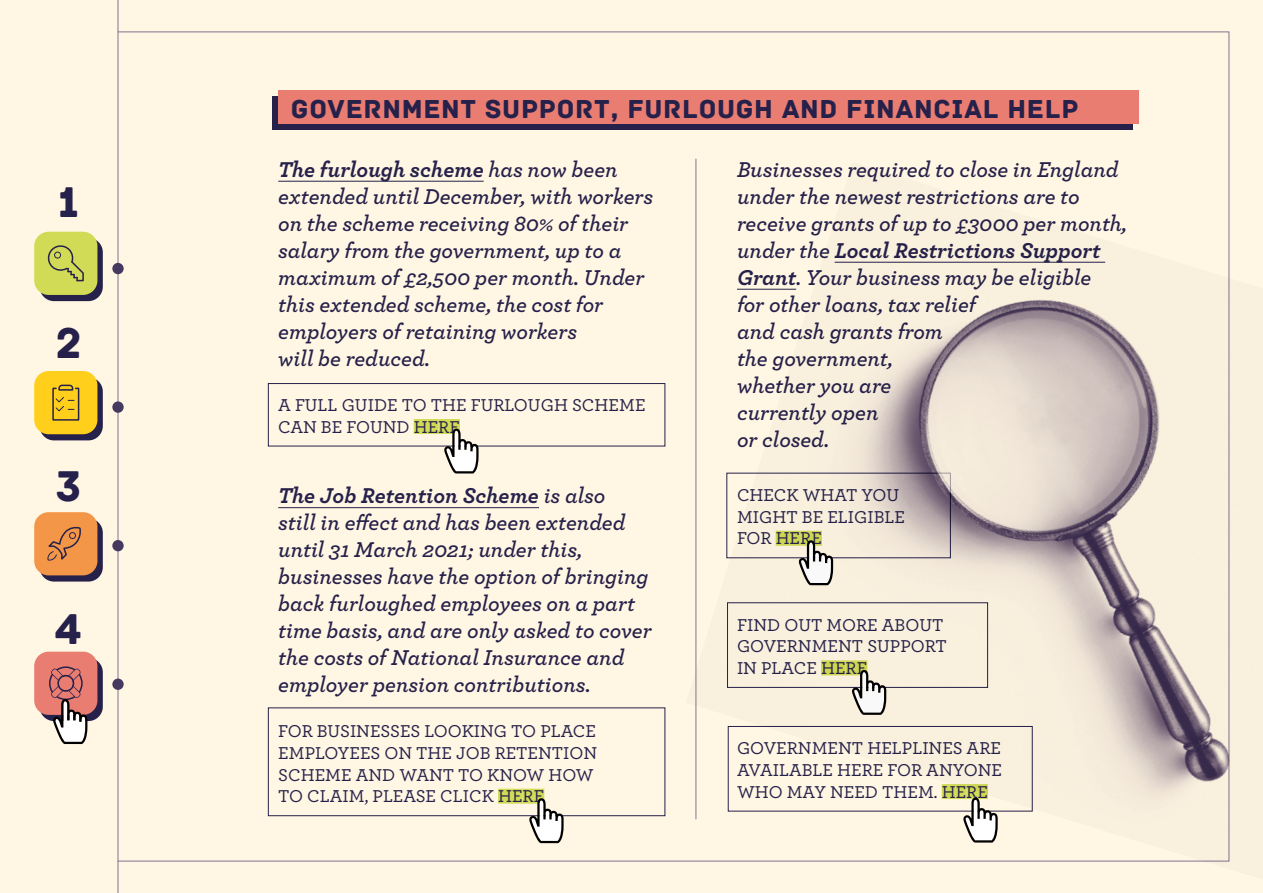
<style>
.page{position:relative;width:1263px;height:893px;background:#fff6e3}
.page>*{position:absolute;margin:0;border:0;box-sizing:border-box;transform-origin:0 0}
.t1{font:45.3px "Archive";color:#26214a}
.t2{font:27.3px "Archive";letter-spacing:.025em;color:#26214a}
.t3{font:italic 600 22.5px/27px "Archer";color:#26214a}
.t4{font:500 18px/21.6px "Archer";color:#26214a}
.s1{font-weight:700}
</style>
<div class="page">
<hr style="left:118px;top:0;width:1px;height:893px;background:#827592">
<div style="left:272px;top:96px;width:860px;height:34px;background:#26214a"></div>
<div style="left:278px;top:91px;width:861px;height:33px;background:#ea7d72"></div>
<hr style="left:278px;top:181px;width:206px;height:1px;background:#26214a">
<hr style="left:278px;top:507px;width:261px;height:1px;background:#26214a">
<img style="left:686px;top:162px;width:577px;height:718px">
<svg style="left:40px;top:377px;width:63px;height:63px"></svg>
<div style="left:34px;top:371px;width:63px;height:63px;background:#ffcf1b;border-radius:14px"></div>
<svg style="left:40px;top:518px;width:63px;height:64px"></svg>
<div style="left:34px;top:512px;width:63px;height:63px;background:#f49648;border-radius:14px"></div>
<div style="left:40px;top:238px;width:63px;height:63px;background:#26214a;border-radius:14px"></div>
<div style="left:34px;top:232px;width:63px;height:63px;background:#d2db56;border-radius:14px"></div>
<svg style="left:40px;top:658px;width:63px;height:63px"></svg>
<div style="left:34px;top:652px;width:63px;height:63px;background:#ea7d72;border-radius:14px"></div>
<div style="left:112px;top:263px;width:12px;height:11px;background:#463960;border-radius:50%"></div>
<div style="left:112px;top:401px;width:12px;height:12px;background:#463960;border-radius:50%"></div>
<div style="left:112px;top:540px;width:12px;height:11px;background:#463960;border-radius:50%"></div>
<div style="left:112px;top:679px;width:12px;height:11px;background:#463960;border-radius:50%"></div>
<svg style="left:47px;top:245px;width:37px;height:37px"></svg>
<div style="left:54px;top:252px;width:7px;height:6px;border:1px solid #26214a;border-radius:50%"></div>
<svg style="left:47px;top:527px;width:34px;height:34px"></svg>
<svg style="left:52px;top:384px;width:28px;height:37px"></svg>
<svg style="left:48px;top:666px;width:40px;height:78px"></svg>
<div style="left:414px;top:419px;width:24px;height:15px;background:#d2db56"></div>
<div style="left:438px;top:419px;width:22px;height:15px;background:#d2db56"></div>
<div style="left:268px;top:383px;width:397px;height:63px;border:1px solid #26214a"></div>
<svg style="left:444px;top:429px;width:35px;height:44px"></svg>
<div style="left:498px;top:789px;width:25px;height:15px;background:#d2db56"></div>
<div style="left:523px;top:789px;width:21px;height:15px;background:#d2db56"></div>
<div style="left:268px;top:707px;width:397px;height:109px;border:1px solid #26214a"></div>
<svg style="left:529px;top:798px;width:35px;height:45px"></svg>
<hr style="left:695px;top:159px;width:1px;height:660px;background:#827592">
<h1 class="t1" style="left:57px;top:175px;width:24px">1</h1>
<h1 class="t1" style="left:56px;top:316px;width:27px">2</h1>
<h1 class="t1" style="left:56px;top:459px;width:27px">3</h1>
<h1 class="t1" style="left:55px;top:602px;width:29px">4</h1>
<p class="t2" style="left:291px;top:93px;width:789px">GOVERNMENT SUPPORT, FURLOUGH AND FINANCIAL HELP</p>
<p class="t3" style="left:278px;top:154px;width:376px"><span class="s1">The furlough scheme</span> has now been extended until December, with workers on the scheme receiving 80% of their salary from the government, up to a maximum of £2,500 per month. Under this extended scheme, the cost for employers of retaining workers<br>will be reduced.</p>
<p class="t3" style="left:737px;top:154px;width:392px">Businesses required to close in England under the newest restrictions are to receive grants of up to £3000 per month, under the <span class="s1">Local Restrictions Support<br>Grant</span>. Your business may be eligible<br>for other loans, tax relief<br>and cash grants from<br>the government,<br>whether you are<br>currently open<br>or closed.</p>
<p class="t3" style="left:278px;top:481px;width:375px"><span class="s1">The Job Retention Scheme</span> is also<br>still in effect and has been extended until 31 March 2021; under this, businesses have the option of bringing back furloughed employees on a part time basis, and are only asked to cover the costs of National Insurance and employer pension contributions.</p>
<p class="t4" style="left:278px;top:393px;width:369px">A FULL GUIDE TO THE FURLOUGH SCHEME<br>CAN BE FOUND HERE</p>
<p class="t4" style="left:737px;top:483px;width:170px">CHECK WHAT YOU<br>MIGHT BE ELIGIBLE<br>FOR HERE</p>
<p class="t4" style="left:737px;top:613px;width:211px">FIND OUT MORE ABOUT<br>GOVERNMENT SUPPORT<br>IN PLACE HERE</p>
<p class="t4" style="left:278px;top:720px;width:320px">FOR BUSINESSES LOOKING TO PLACE<br>EMPLOYEES ON THE JOB RETENTION<br>SCHEME AND WANT TO KNOW HOW<br>TO CLAIM, PLEASE CLICK HERE</p>
<p class="t4" style="left:737px;top:737px;width:267px;text-align:justify">GOVERNMENT HELPLINES ARE AVAILABLE HERE FOR ANYONE WHO MAY NEED THEM. HERE</p>
</div>
